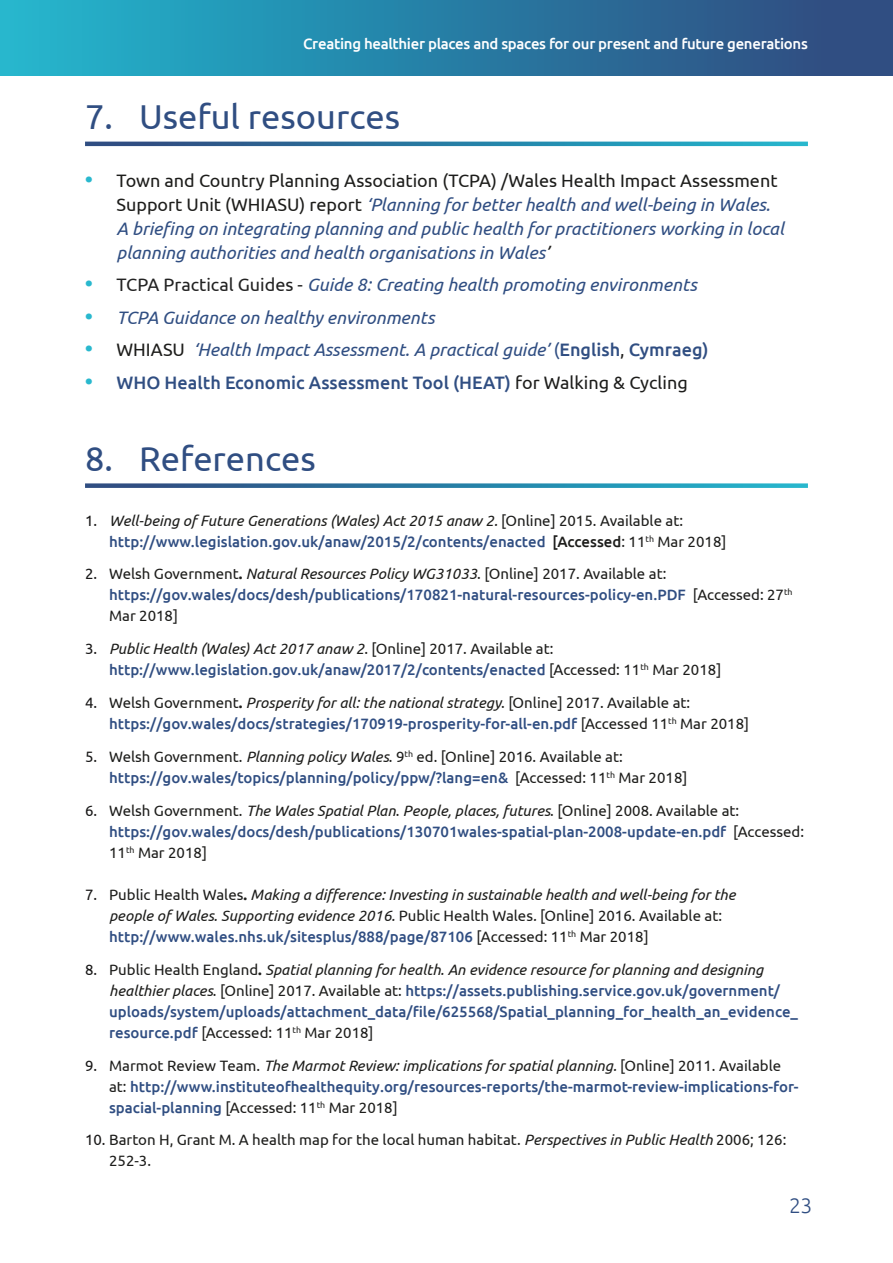
<style>
.page{position:relative;width:893px;height:1263px;background:#fff}
.page>*{position:absolute;margin:0;border:0;box-sizing:border-box;transform-origin:0 0}
.t1{font:34.5px "Ubuntu";color:#304e82}
.t2{font:300 21px "Ubuntu";color:#304e82}
.t3{font:italic 18px/24px "Ubuntu";color:#304e82}
.t4{font:500 18px "Ubuntu";color:#304e82}
.t5{font:500 15px/21px "Ubuntu";color:#304e82}
.t6{font:15px/21px "Ubuntu";color:#1d1d1b}
.t7{font:italic 15px/21.1px "Ubuntu";color:#1d1d1b}
.t8{font:500 15px "Ubuntu";letter-spacing:-.02em;color:#fff}
.s1{font-weight:700;font-style:normal;font-size:21px;color:#29b8ce}
.s2{font-style:normal;color:#1d1d1b}
.s3{color:#1d1d1b}
.s4{font-style:normal;color:#222}
.s5{font-style:normal}
.s6{font-weight:500;font-style:normal}
.s7{font-weight:700;font-size:21px;color:#29b8ce}
.s8{font-weight:400;color:#1d1d1b}
.s9{font-weight:400;color:#181717}
.s10{font-weight:400;font-style:italic;color:#1d1d1b}
.s11{font-weight:700;color:#1d1d1b}
.s12{color:#181717}
.s13{font-style:italic}
.s14{font-weight:500;color:#304e82}
.s15{font-style:normal;color:#181717}
.s16{font-weight:700;font-style:normal}
.s17{font-weight:500;font-style:normal;color:#304e82}
</style>
<div class="page">
<svg style="left:85px;top:142px;width:723px;height:4px;background:#287da4"></svg>
<svg style="left:85px;top:483px;width:723px;height:5px;background:#3d8aad"></svg>
<div style="left:0;top:0;width:893px;height:76px;background:linear-gradient(to right,#21b7ce,#2f467c)"></div>
<p class="t8" style="left:303px;top:34px;width:506px">Creating healthier places and spaces for our present and future generations</p>
<h1 class="t1" style="left:85px;top:96px;width:317px">7. Useful resources</h1>
<p class="t3" style="left:117px;top:168px;width:669px;text-indent:-32px"><span class="s1">•</span> <span class="s2">Town and Country Planning Association (TCPA) /Wales Health Impact Assessment Support Unit (WHIASU) report</span> ‘Planning for better health and well-being in Wales.<br>A briefing on integrating planning and public health for practitioners working in local planning authorities and health organisations in Wales<span class="s3">’</span></p>
<p class="t3" style="left:85px;top:272px;width:613px"><span class="s1">•</span> <span class="s4">TCPA Practical Guides -</span> Guide 8: Creating health promoting environments</p>
<p class="t3" style="left:85px;top:305px;width:351px"><span class="s1">•</span> TCPA Guidance on healthy environments</p>
<p class="t3" style="left:85px;top:337px;width:625px"><span class="s1">•</span> <span class="s2">WHIASU</span> ‘Health Impact Assessment. A practical guide’ <span class="s5">(</span><span class="s6">English</span><span class="s2">,</span> <span class="s6">Cymraeg)</span></p>
<p class="t4" style="left:85px;top:371px;width:604px"><span class="s7">•</span> WHO Health Economic Assessment Tool (HEAT) <span class="s8">for Walking &amp; Cycling</span></p>
<h1 class="t1" style="left:85px;top:437px;width:232px">8. References</h1>
<p class="t5" style="left:109px;top:509px;width:619px;text-indent:-24px"><span class="s9">1.</span> <span class="s10">Well-being of Future Generations (Wales) Act 2015 anaw 2.</span> <span class="s8">[Online] 2015. Available at: </span>http://www.legislation.gov.uk/anaw/2015/2/contents/enacted <span class="s3">[Accessed</span><span class="s8">: 11</span><sup>th</sup> <span class="s8">Mar 2018]</span></p>
<p class="t5" style="left:109px;top:563px;width:685px;text-indent:-24px"><span class="s9">2.</span> <span class="s8">Welsh Government</span><span class="s11">.</span> <span class="s10">Natural Resources Policy WG31033</span><span class="s8">. [Online] 2017. Available at: </span>https://gov.wales/docs/desh/publications/170821-natural-resources-policy-en.PDF <span class="s8">[Accessed: 27</span><sup>th<br></sup><span class="s8">Mar 2018]</span></p>
<p class="t5" style="left:109px;top:638px;width:614px;text-indent:-24px"><span class="s9">3.</span> <span class="s10">Public Health (Wales) Act 2017 anaw 2</span><span class="s8">. [Online] 2017. Available at: </span>http://www.legislation.gov.uk/anaw/2017/2/contents/enacted <span class="s8">[Accessed: 11</span><sup>th</sup> <span class="s8">Mar 2018]</span></p>
<p class="t5" style="left:109px;top:692px;width:642px;text-indent:-24px"><span class="s9">4.</span> <span class="s8">Welsh Government</span><span class="s11">.</span> <span class="s10">Prosperity for all: the national strategy</span><span class="s8">. [Online] 2017. Available at: </span>https://gov.wales/docs/strategies/170919-prosperity-for-all-en.pdf <span class="s8">[Accessed 11</span><sup>th</sup> <span class="s8">Mar 2018]</span></p>
<p class="t6" style="left:109px;top:745px;width:580px;text-indent:-24px"><span class="s12">5.</span> Welsh Government. <span class="s13">Planning policy Wales</span>. 9<sup>th</sup> ed. [Online] 2016. Available at: <span class="s14">https://gov.wales/topics/planning/policy/ppw/?lang=en&amp;</span> [Accessed: 11<sup>th</sup> Mar 2018]</p>
<p class="t5" style="left:109px;top:799px;width:696px;text-indent:-24px"><span class="s9">6.</span> <span class="s8">Welsh Government.</span> <span class="s10">The Wales Spatial Plan</span><span class="s8">.</span> <span class="s10">People, places, futures</span><span class="s8">. [Online] 2008. Available at: </span>https://gov.wales/docs/desh/publications/130701wales-spatial-plan-2008-update-en.pdf <span class="s8">[Accessed:<br>11</span><sup>th</sup> <span class="s8">Mar 2018]</span></p>
<p class="t7" style="left:109px;top:883px;width:628px;text-indent:-24px"><span class="s15">7.</span> <span class="s5">Public Health Wales</span><span class="s16">.</span> Making a difference: Investing in sustainable health and well-being for the people of Wales. Supporting evidence 2016. <span class="s5">Public Health Wales</span>. <span class="s5">[Online] 2016. Available at: </span><span class="s17">http://www.wales.nhs.uk/sitesplus/888/page/87106</span> <span class="s5">[Accessed: 11</span><sup>th</sup> <span class="s5">Mar 2018]</span></p>
<p class="t5" style="left:109px;top:958px;width:690px;text-indent:-24px"><span class="s9">8.</span> <span class="s8">Public Health England</span><span class="s11">.</span> <span class="s10">Spatial planning for health. An evidence resource for planning and designing healthier places</span><span class="s8">. [Online] 2017. Available at:</span> https://assets.publishing.service.gov.uk/government/ uploads/system/uploads/attachment_data/file/625568/Spatial_planning_for_health_an_evidence_ resource.pdf <span class="s8">[Accessed: 11</span><sup>th</sup> <span class="s8">Mar 2018]</span></p>
<p class="t5" style="left:109px;top:1054px;width:691px;text-indent:-24px"><span class="s9">9.</span> <span class="s8">Marmot Review Team.</span> <span class="s10">The Marmot Review: implications for spatial planning.</span> <span class="s8">[Online] 2011. Available at:</span> http://www.instituteofhealthequity.org/resources-reports/the-marmot-review-implications-for&shy;spacial-planning <span class="s8">[Accessed: 11</span><sup>th</sup> <span class="s8">Mar 2018]</span></p>
<p class="t6" style="left:109px;top:1129px;width:679px;text-indent:-24px"><span class="s12">10.</span> Barton H, Grant M. A health map for the local human habitat. <span class="s13">Perspectives in Public Health</span> 2006; 126:<br>252-3.</p>
<h2 class="t2" style="left:789px;top:1193px;width:25px">23</h2>
</div>
